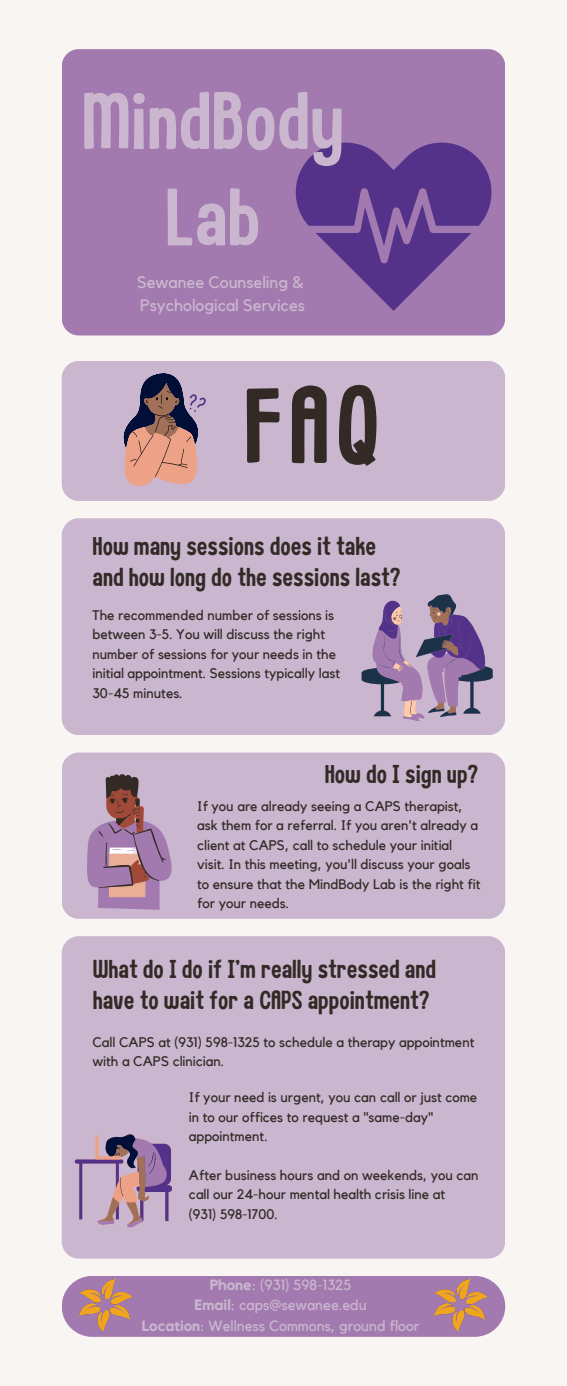
<style>
.page{position:relative;width:567px;height:1386px;background:#f9f5f2}
.page>*{position:absolute;margin:0;border:0;box-sizing:border-box;transform-origin:0 0}
.t1{font:106.23px "Childling";color:#332a25}
.t2{font:80.67px/96.2px "Childling";color:#cab7cf;text-align:center}
.t3{font:25.9px/30.4px "Childling";color:#332a25}
.t4{font:16.62px/22.9px "Kollektif";color:#cab7cf}
.t5{font:14.7px "Kollektif";color:#cab7cf}
.t6{font:13.83px/19.4px "Kollektif";color:#332a25}
.s1{font-weight:700}
</style>
<div class="page">
<div style="left:62px;top:49px;width:443px;height:287px;background:#a37aaf;border-radius:17px"></div>
<div style="left:62px;top:361px;width:443px;height:140px;background:#cab7cf;border-radius:17px"></div>
<div style="left:62px;top:518px;width:443px;height:217px;background:#cab7cf;border-radius:17px"></div>
<div style="left:62px;top:753px;width:443px;height:166px;background:#cab7cf;border-radius:17px"></div>
<div style="left:62px;top:936px;width:443px;height:323px;background:#cab7cf;border-radius:17px"></div>
<svg style="left:123px;top:373px;width:83px;height:113px"></svg>
<svg style="left:362px;top:594px;width:131px;height:127px"></svg>
<svg style="left:87px;top:774px;width:85px;height:136px"></svg>
<svg style="left:75px;top:1134px;width:97px;height:94px"></svg>
<div style="left:62px;top:1276px;width:443px;height:61px;background:#a37aaf;border-radius:30px"></div>
<img style="left:435px;top:1279px;width:52px;height:51px">
<img style="left:80px;top:1279px;width:52px;height:51px">
<svg style="left:296px;top:142px;width:195px;height:168px;fill:#54328a"></svg>
<p class="t2" style="left:82px;top:77px;width:264px">MindBody<br>Lab</p>
<p class="t4" style="left:137px;top:272px;width:169px">Sewanee Counseling &amp;<br>Psychological Services</p>
<h2 class="t1" style="left:244px;top:378px;width:137px">FAQ</h2>
<p class="t3" style="left:92px;top:532px;width:310px">How many sessions does it take and how long do the sessions last?</p>
<h4 class="t6" style="left:92px;top:606px;width:249px">The recommended number of sessions is between 3-5. You will discuss the right number of sessions for your needs in the initial appointment. Sessions typically last 30-45 minutes.</h4>
<p class="t3" style="left:325px;top:760px;width:155px">How do I sign up?</p>
<h1 class="t6" style="left:197px;top:797px;width:285px">If you are already seeing a CAPS therapist, ask them for a referral. If you aren't already a client at CAPS, call to schedule your initial visit. In this meeting, you'll discuss your goals to ensure that the MindBody Lab is the right fit for your needs.</h1>
<h3 class="t3" style="left:93px;top:955px;width:345px">What do I do if I'm really stressed and have to wait for a CAPS appointment?</h3>
<p class="t6" style="left:92px;top:1033px;width:383px">Call CAPS at (931) 598-1325 to schedule a therapy appointment with a CAPS clinician.</p>
<p class="t6" style="left:189px;top:1088px;width:290px">If your need is urgent, you can call or just come in to our offices to request a "same-day" appointment.</p>
<p class="t6" style="left:189px;top:1166px;width:291px">After business hours and on weekends, you can call our 24-hour mental health crisis line at</p>
<h3 class="t6" style="left:189px;top:1205px;width:90px">(931) 598-1700.</h3>
<p class="t5" style="left:210px;top:1278px;width:143px"><span class="s1">Phone</span>: (931) 598-1325</p>
<h3 class="t5" style="left:195px;top:1299px;width:174px"><span class="s1">Email</span>: caps@sewanee.edu</h3>
<p class="t5" style="left:142px;top:1319px;width:279px"><span class="s1">Location</span>: Wellness Commons, ground floor</p>
</div>
